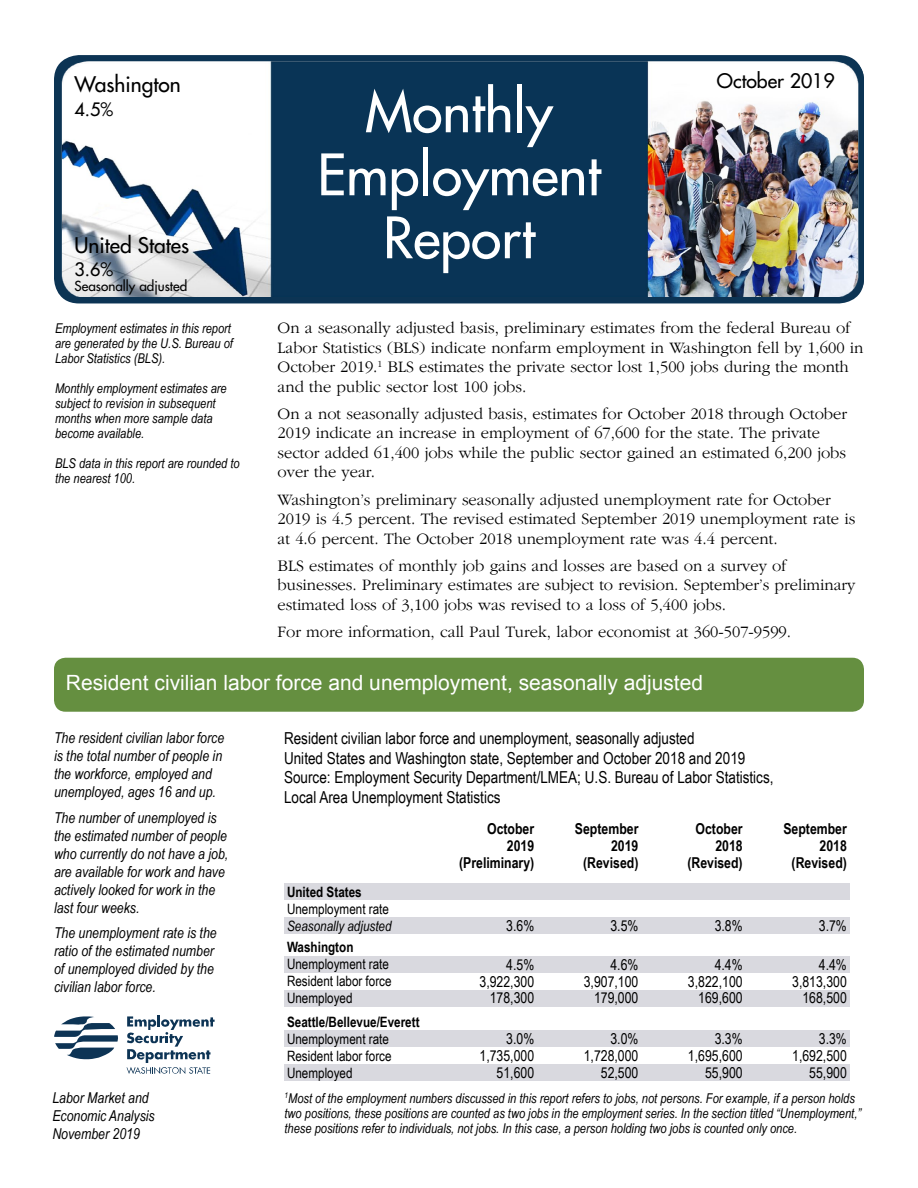
<style>
.page{position:relative;width:918px;height:1188px;background:#fff}
.page>*{position:absolute;margin:0;border:0;box-sizing:border-box;transform-origin:0 0}
.t1{font:55.5px "Futura";color:#fff}
.t2{font:21px "Arial";color:#fff}
.t3{font:21px "Futura";color:#000}
.Article_Page_1{font:19.5px "Futura";color:#000}
.t4{font:18px "Futura";color:#000}
.t5{font:300 16.5px/19.5px "Garamond";color:#000}
.Figure_table_heading{font:16.5px/19.5px "Arial Narrow";color:#000}
.Cover_Additional_Txt{font:italic 15px/18px "Arial Narrow";color:#000}
.t6{font:15px "Arial Narrow";color:#000}
.t7{font:700 15px "Arial Narrow";color:#000}
.t8{font:14.25px/17px "Arial Narrow";color:#000}
.t9{font:italic 14.25px/17px "Arial Narrow";color:#000}
.t10{font:700 14.25px/17px "Arial Narrow";color:#000}
.Note{font:italic 13.5px/15px "Arial Narrow";color:#000}
.t11{font:13.5px "Futura";color:#000}
.s1{font-weight:700;font-style:normal}
.s2{font-style:normal}
.s3{font-weight:700}
.s4{font-weight:400}
</style>
<div class="page">
<div style="left:54px;top:55px;width:810px;height:248px;background:#0c3454;border-radius:25px"></div>
<img style="left:58px;top:60px;width:806px;height:237px">
<div style="left:54px;top:658px;width:810px;height:54px;background:#658f40;border-radius:12px"></div>
<div style="left:284px;top:883px;width:149px;height:17px;background:#d9d9df"></div>
<div style="left:433px;top:883px;width:104px;height:17px;background:#d9d9df"></div>
<div style="left:537px;top:883px;width:105px;height:17px;background:#d9d9df"></div>
<div style="left:642px;top:883px;width:104px;height:17px;background:#d9d9df"></div>
<div style="left:746px;top:883px;width:104px;height:17px;background:#d9d9df"></div>
<div style="left:284px;top:917px;width:149px;height:17px;background:#d9d9df"></div>
<div style="left:433px;top:917px;width:104px;height:17px;background:#d9d9df"></div>
<div style="left:537px;top:917px;width:105px;height:17px;background:#d9d9df"></div>
<div style="left:642px;top:917px;width:104px;height:17px;background:#d9d9df"></div>
<div style="left:746px;top:917px;width:104px;height:17px;background:#d9d9df"></div>
<div style="left:284px;top:956px;width:149px;height:17px;background:#d9d9df"></div>
<div style="left:433px;top:956px;width:104px;height:17px;background:#d9d9df"></div>
<div style="left:537px;top:956px;width:105px;height:17px;background:#d9d9df"></div>
<div style="left:642px;top:956px;width:104px;height:17px;background:#d9d9df"></div>
<div style="left:746px;top:956px;width:104px;height:17px;background:#d9d9df"></div>
<div style="left:284px;top:990px;width:149px;height:17px;background:#d9d9df"></div>
<div style="left:433px;top:990px;width:104px;height:17px;background:#d9d9df"></div>
<div style="left:537px;top:990px;width:105px;height:17px;background:#d9d9df"></div>
<div style="left:642px;top:990px;width:104px;height:17px;background:#d9d9df"></div>
<div style="left:746px;top:990px;width:104px;height:17px;background:#d9d9df"></div>
<div style="left:284px;top:1030px;width:149px;height:17px;background:#d9d9df"></div>
<div style="left:433px;top:1030px;width:104px;height:17px;background:#d9d9df"></div>
<div style="left:537px;top:1030px;width:105px;height:17px;background:#d9d9df"></div>
<div style="left:642px;top:1030px;width:104px;height:17px;background:#d9d9df"></div>
<div style="left:746px;top:1030px;width:104px;height:17px;background:#d9d9df"></div>
<div style="left:284px;top:1064px;width:149px;height:17px;background:#d9d9df"></div>
<div style="left:433px;top:1064px;width:104px;height:17px;background:#d9d9df"></div>
<div style="left:537px;top:1064px;width:105px;height:17px;background:#d9d9df"></div>
<div style="left:642px;top:1064px;width:104px;height:17px;background:#d9d9df"></div>
<div style="left:746px;top:1064px;width:104px;height:17px;background:#d9d9df"></div>
<svg style="left:54px;top:1016px;width:64px;height:43px"></svg>
<svg style="left:127px;top:1015px;width:88px;height:59px"></svg>
<h3 class="t3" style="left:75px;top:71px;width:108px">Washington</h3>
<p class="Article_Page_1" style="left:717px;top:68px;width:119px">October 2019</p>
<h3 class="t4" style="left:75px;top:98px;width:40px">4.5%</h3>
<h1 class="t1" style="left:365px;top:77px;width:189px">Monthly</h1>
<h1 class="t1" style="left:317px;top:140px;width:285px">Employment</h1>
<h1 class="t1" style="left:383px;top:203px;width:153px">Report</h1>
<h3 class="t3" style="left:75px;top:232px;width:116px">United States</h3>
<h3 class="t4" style="left:75px;top:258px;width:40px">3.6%</h3>
<h3 class="t11" style="left:75px;top:278px;width:114px">Seasonally adjusted</h3>
<p class="Note" style="left:55px;top:320px;width:179px">Employment estimates in this report are generated by the U.S. Bureau of<br>Labor Statistics (BLS).</p>
<p class="Note" style="left:55px;top:380px;width:173px">Monthly employment estimates are subject to revision in subsequent months when more sample data become available.</p>
<p class="Note" style="left:55px;top:455px;width:186px">BLS data in this report are rounded to the nearest 100.</p>
<p class="t5" style="left:278px;top:318px;width:587px">On a seasonally adjusted basis, preliminary estimates from the federal Bureau of Labor Statistics (BLS) indicate nonfarm employment in Washington fell by 1,600 in October 2019.<sup>1</sup> BLS estimates the private sector lost 1,500 jobs during the month and the public sector lost 100 jobs.</p>
<p class="t5" style="left:278px;top:404px;width:571px">On a not seasonally adjusted basis, estimates for October 2018 through October 2019 indicate an increase in employment of 67,600 for the state. The private sector added 61,400 jobs while the public sector gained an estimated 6,200 jobs over the year.</p>
<p class="t5" style="left:278px;top:489px;width:579px">Washington’s preliminary seasonally adjusted unemployment rate for October<br>2019 is 4.5 percent. The revised estimated September 2019 unemployment rate is at 4.6 percent. The October 2018 unemployment rate was 4.4 percent.</p>
<p class="t5" style="left:278px;top:555px;width:579px">BLS estimates of monthly job gains and losses are based on a survey of businesses. Preliminary estimates are subject to revision. September’s preliminary estimated loss of 3,100 jobs was revised to a loss of 5,400 jobs.</p>
<p class="t5" style="left:278px;top:621px;width:515px">For more information, call Paul Turek, labor economist at 360-507-9599.</p>
<h2 class="t2" style="left:66px;top:669px;width:639px">Resident civilian labor force and unemployment, seasonally adjusted</h2>
<p class="Cover_Additional_Txt" style="left:54px;top:729px;width:172px">The resident civilian labor force is the total number of people in the workforce, employed and unemployed, ages 16 and up.</p>
<p class="Cover_Additional_Txt" style="left:54px;top:808px;width:176px">The number of unemployed is the estimated number of people who currently do not have a job, are available for work and have actively looked for work in the last four weeks.</p>
<p class="Cover_Additional_Txt" style="left:54px;top:924px;width:164px">The unemployment rate is the ratio of the estimated number of unemployed divided by the civilian labor force.</p>
<p class="Figure_table_heading" style="left:284px;top:728px;width:412px">Resident civilian labor force and unemployment, seasonally adjusted</p>
<p class="Figure_table_heading" style="left:284px;top:748px;width:463px">United States and Washington state, September and October 2018 and 2019</p>
<p class="Figure_table_heading" style="left:284px;top:767px;width:491px">Source: Employment Security Department/LMEA; U.S. Bureau of Labor Statistics,<br>Local Area Unemployment Statistics</p>
<p class="t7" style="left:487px;top:817px;width:49px">October</p>
<p class="t7" style="left:575px;top:817px;width:65px">September</p>
<p class="t7" style="left:696px;top:817px;width:49px">October</p>
<p class="t7" style="left:783px;top:817px;width:65px">September</p>
<p class="t7" style="left:507px;top:834px;width:29px">2019</p>
<p class="t7" style="left:611px;top:834px;width:29px">2019</p>
<p class="t7" style="left:715px;top:834px;width:29px">2018</p>
<p class="t7" style="left:820px;top:834px;width:29px">2018</p>
<p class="t7" style="left:459px;top:851px;width:77px">(Preliminary)</p>
<p class="t7" style="left:583px;top:851px;width:57px">(Revised)</p>
<p class="t7" style="left:687px;top:851px;width:57px">(Revised)</p>
<p class="t7" style="left:792px;top:851px;width:57px">(Revised)</p>
<p class="t9" style="left:287px;top:883px;width:106px"><span class="s1">United States<br></span><span class="s2">Unemployment rate<br></span>Seasonally adjusted</p>
<p class="t6" style="left:506px;top:915px;width:30px">3.6%</p>
<p class="t6" style="left:610px;top:915px;width:30px">3.5%</p>
<p class="t6" style="left:715px;top:915px;width:30px">3.8%</p>
<p class="t6" style="left:819px;top:915px;width:30px">3.7%</p>
<p class="t8" style="left:287px;top:938px;width:103px"><span class="s3">Washington<br></span>Unemployment rate</p>
<p class="t6" style="left:506px;top:953px;width:30px">4.5%</p>
<p class="t6" style="left:610px;top:953px;width:30px">4.6%</p>
<p class="t6" style="left:715px;top:953px;width:30px">4.4%</p>
<p class="t6" style="left:819px;top:953px;width:30px">4.4%</p>
<p class="t8" style="left:287px;top:972px;width:106px">Resident labor force</p>
<p class="t6" style="left:480px;top:970px;width:56px">3,922,300</p>
<p class="t6" style="left:584px;top:970px;width:56px">3,907,100</p>
<p class="t6" style="left:688px;top:970px;width:56px">3,822,100</p>
<p class="t6" style="left:792px;top:970px;width:56px">3,813,300</p>
<p class="t8" style="left:287px;top:989px;width:67px">Unemployed</p>
<p class="t6" style="left:490px;top:987px;width:46px">178,300</p>
<p class="t6" style="left:594px;top:987px;width:46px">179,000</p>
<p class="t6" style="left:698px;top:987px;width:46px">169,600</p>
<p class="t6" style="left:802px;top:987px;width:46px">168,500</p>
<p class="t10" style="left:287px;top:1013px;width:134px">Seattle/Bellevue/Everett<br><span class="s4">Unemployment rate</span></p>
<p class="t6" style="left:506px;top:1028px;width:30px">3.0%</p>
<p class="t6" style="left:610px;top:1028px;width:30px">3.0%</p>
<p class="t6" style="left:715px;top:1028px;width:30px">3.3%</p>
<p class="t6" style="left:819px;top:1028px;width:30px">3.3%</p>
<p class="Cover_Additional_Txt" style="left:52px;top:1088px;width:98px">Labor Market and</p>
<p class="Cover_Additional_Txt" style="left:52px;top:1106px;width:104px">Economic Analysis</p>
<p class="Cover_Additional_Txt" style="left:52px;top:1124px;width:89px">November 2019</p>
<p class="t8" style="left:287px;top:1047px;width:106px">Resident labor force</p>
<p class="t6" style="left:480px;top:1045px;width:56px">1,735,000</p>
<p class="t6" style="left:584px;top:1045px;width:56px">1,728,000</p>
<p class="t6" style="left:688px;top:1045px;width:56px">1,695,600</p>
<p class="t6" style="left:792px;top:1045px;width:56px">1,692,500</p>
<p class="t8" style="left:287px;top:1064px;width:67px">Unemployed</p>
<p class="t6" style="left:497px;top:1062px;width:39px">51,600</p>
<p class="t6" style="left:601px;top:1062px;width:39px">52,500</p>
<p class="t6" style="left:705px;top:1062px;width:39px">55,900</p>
<p class="t6" style="left:809px;top:1062px;width:39px">55,900</p>
<p class="Note" style="left:285px;top:1090px;width:578px"><sup>1</sup>Most of the employment numbers discussed in this report refers to jobs, not persons. For example, if a person holds two positions, these positions are counted as two jobs in the employment series. In the section titled “Unemployment,” these positions refer to individuals, not jobs. In this case, a person holding two jobs is counted only once.</p>
</div>
